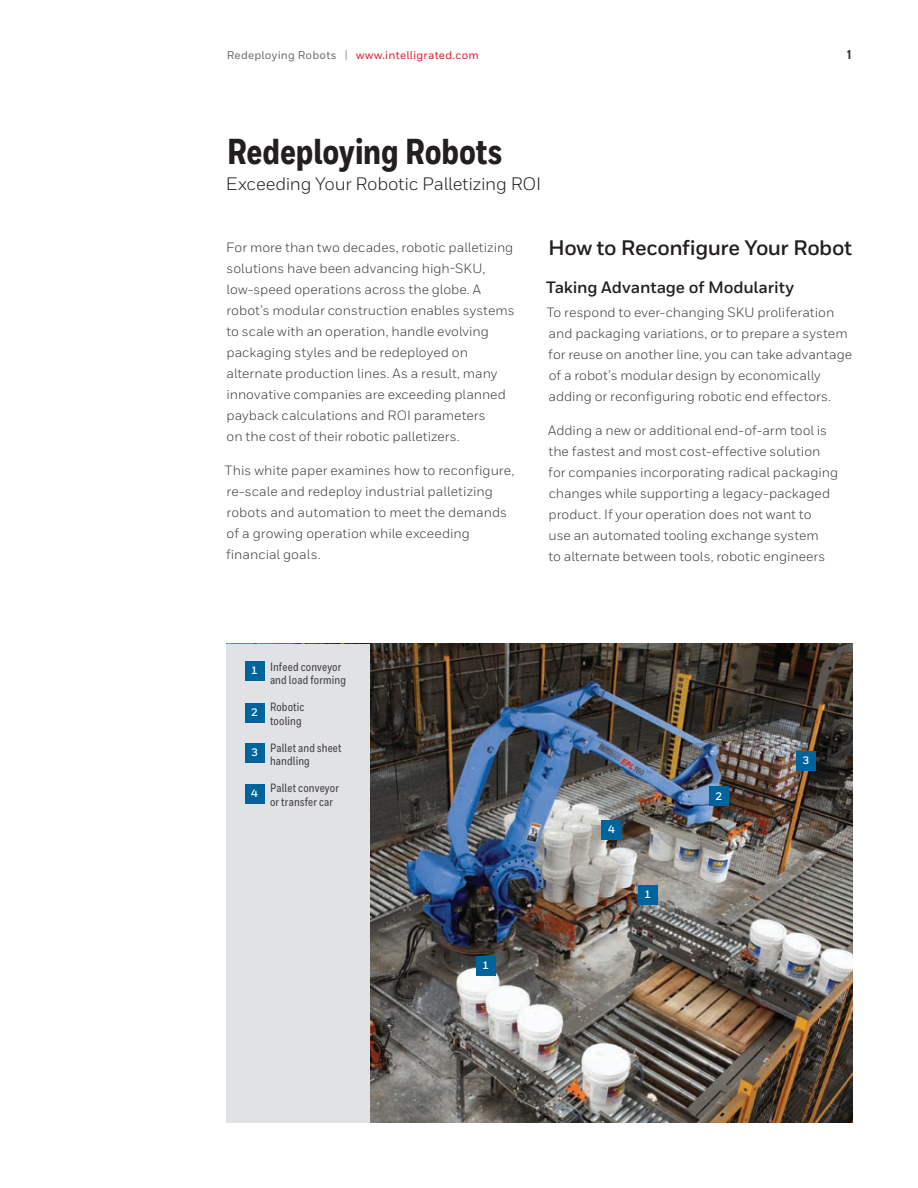
<style>
.page{position:relative;width:918px;height:1188px;background:#fff}
.page>*{position:absolute;margin:0;border:0;box-sizing:border-box;transform-origin:0 0}
.Cover__Title{font:800 36px "Honeywell Cond";letter-spacing:-.005em;color:#231f20}
.heading_2__14_16{font:700 21px "Honeywell Sans";letter-spacing:-.02em;color:#231f20}
.Cover__Subtitle{font:18px "Honeywell Sans";letter-spacing:-.015em;color:#231f20}
.Heading_2__11_15{font:700 16.5px "Honeywell Sans";letter-spacing:-.01em;color:#231f20}
.Body__9_14_pt{font:13.5px/21px "Honeywell Sans";color:#3e3e3f}
.MASTER__Header_Foote{font:800 12.75px "Honeywell Cond";color:#3e3e3f}
.Captions__Left_Align{font:500 12px/13.5px "Honeywell Cond";letter-spacing:.015em;color:#3e3e3f}
.MASTER__Header_Foote-2{font:500 11.25px "Honeywell Sans";letter-spacing:.02em;color:#dc1f2e}
.Body__9_14_pt-2{font:700 10.8px "Honeywell Sans";color:#fff}
.s1{color:#6c6d70}
.s2{font-size:11.4px;color:#939598}
</style>
<div class="page">
<img style="left:369px;top:644px;width:484px;height:479px">
<div style="left:226px;top:644px;width:143px;height:479px;background:#e1e2e4"></div>
<div style="left:476px;top:956px;width:20px;height:19px;background:#00649c"></div>
<div style="left:245px;top:662px;width:19px;height:19px;background:#00649c"></div>
<div style="left:245px;top:744px;width:19px;height:19px;background:#00649c"></div>
<div style="left:245px;top:785px;width:19px;height:19px;background:#00649c"></div>
<div style="left:245px;top:704px;width:19px;height:19px;background:#00649c"></div>
<div style="left:638px;top:885px;width:20px;height:19px;background:#00649c"></div>
<div style="left:602px;top:820px;width:19px;height:19px;background:#00649c"></div>
<div style="left:710px;top:787px;width:19px;height:19px;background:#00649c"></div>
<div style="left:796px;top:751px;width:20px;height:19px;background:#00649c"></div>
<p class="MASTER__Header_Foote-2" style="left:227px;top:48px;width:254px"><span class="s1">Redeploying Robots</span> <span class="s2">|</span> www.intelligrated.com</p>
<p class="MASTER__Header_Foote" style="left:847px;top:46px;width:6px">1</p>
<p class="Cover__Title" style="left:227px;top:129px;width:276px">Redeploying Robots</p>
<p class="Cover__Subtitle" style="left:226px;top:173px;width:317px">Exceeding Your Robotic Palletizing ROI</p>
<p class="Body__9_14_pt" style="left:226px;top:236px;width:290px">For more than two decades, robotic palletizing solutions have been advancing high-SKU, low-speed operations across the globe. A robot’s modular construction enables systems to scale with an operation, handle evolving packaging styles and be redeployed on alternate production lines. As a result, many innovative companies are exceeding planned payback calculations and ROI parameters<br>on the cost of their robotic palletizers.</p>
<p class="Body__9_14_pt" style="left:225px;top:460px;width:291px">This white paper examines how to reconfigure, re-scale and redeploy industrial palletizing robots and automation to meet the demands of a growing operation while exceeding financial goals.</p>
<p class="heading_2__14_16" style="left:548px;top:234px;width:306px">How to Reconfigure Your Robot</p>
<p class="Heading_2__11_15" style="left:546px;top:277px;width:249px">Taking Advantage of Modularity</p>
<p class="Body__9_14_pt" style="left:547px;top:302px;width:307px">To respond to ever-changing SKU proliferation and packaging variations, or to prepare a system for reuse on another line, you can take advantage of a robot’s modular design by economically adding or reconfiguring robotic end effectors.</p>
<p class="Body__9_14_pt" style="left:548px;top:420px;width:292px">Adding a new or additional end-of-arm tool is the fastest and most cost-effective solution for companies incorporating radical packaging changes while supporting a legacy-packaged product. If your operation does not want to<br>use an automated tooling exchange system<br>to alternate between tools, robotic engineers</p>
<p class="Body__9_14_pt-2" style="left:251px;top:664px;width:8px">1</p>
<p class="Body__9_14_pt-2" style="left:251px;top:706px;width:8px">2</p>
<p class="Body__9_14_pt-2" style="left:251px;top:746px;width:8px">3</p>
<p class="Body__9_14_pt-2" style="left:251px;top:787px;width:8px">4</p>
<p class="Captions__Left_Align" style="left:270px;top:660px;width:78px">Infeed conveyor and load forming</p>
<p class="Captions__Left_Align" style="left:270px;top:701px;width:36px">Robotic</p>
<p class="Captions__Left_Align" style="left:270px;top:714px;width:33px">tooling</p>
<p class="Captions__Left_Align" style="left:270px;top:741px;width:73px">Pallet and sheet handling</p>
<p class="Captions__Left_Align" style="left:270px;top:782px;width:70px">Pallet conveyor or transfer car</p>
<p class="Body__9_14_pt-2" style="left:483px;top:959px;width:8px">1</p>
<p class="Body__9_14_pt-2" style="left:608px;top:823px;width:8px">4</p>
<p class="Body__9_14_pt-2" style="left:645px;top:888px;width:8px">1</p>
<p class="Body__9_14_pt-2" style="left:716px;top:790px;width:8px">2</p>
<p class="Body__9_14_pt-2" style="left:803px;top:754px;width:8px">3</p>
</div>
